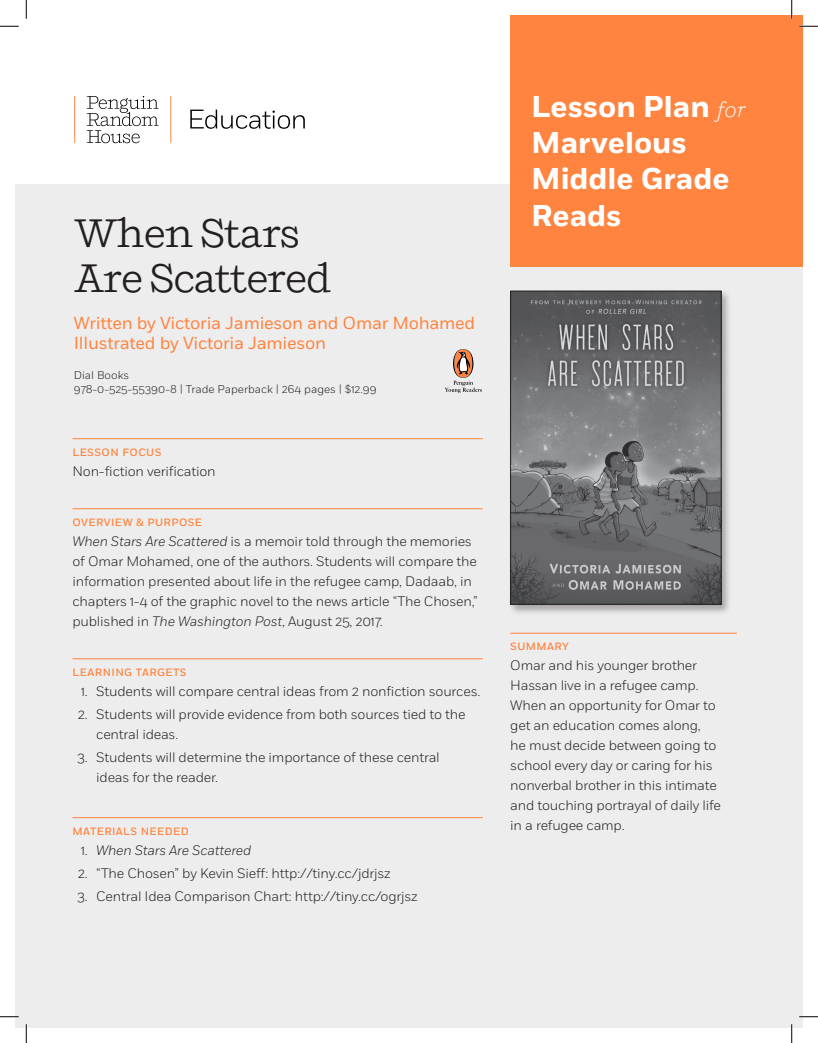
<style>
.page{position:relative;width:818px;height:1043px;background:#fff}
.page>*{position:absolute;margin:0;border:0;box-sizing:border-box;transform-origin:0 0}
.Book_Title{font:40px "Shift";letter-spacing:-.035em;color:#231f20}
.t1{font:700 30px/36.2px "Fort";color:#fff}
.Author{font:17.5px/20px "Fort";letter-spacing:-.015em;color:#ff8440}
.Section_Body_-_Style{font:300 13.75px/20px "Fort";letter-spacing:-.015em;color:#231f20}
.Section_Body_Numbers{font:300 13.75px/20px "Fort";letter-spacing:-.015em;color:#231f20}
.Section_Body_Numbers-2{font:italic 300 13.75px "Fort";letter-spacing:-.015em;color:#231f20}
.Specs{font:300 11.25px "Fort";color:#231f20}
.Section_Header{font:500 10.62px "Fort";letter-spacing:.04em;color:#ff8440}
.s1{font-style:italic}
.s2{font-style:normal}
.s3{font-family:"Shift";font-weight:300;font-style:italic;font-size:21.25px}
</style>
<div class="page">
<div style="left:15px;top:185px;width:787px;height:843px;background:#ededed"></div>
<div style="left:510px;top:15px;width:292px;height:252px;background:#ff8440"></div>
<svg style="left:87px;top:96px;width:72px;height:47px"></svg>
<svg style="left:74px;top:96px;width:1px;height:47px"></svg>
<svg style="left:170px;top:96px;width:1px;height:47px"></svg>
<svg style="left:190px;top:110px;width:115px;height:19px"></svg>
<div style="left:508px;top:289px;width:224px;height:326px;background:#231f20;opacity:.35"></div>
<img style="left:512px;top:293px;width:207px;height:309px">
<div style="left:510px;top:291px;width:211px;height:313px;border:1px solid #231f20"></div>
<svg style="left:444px;top:349px;width:37px;height:44px"></svg>
<hr style="left:72px;top:438px;width:411px;height:1px;background:#ff8440">
<hr style="left:72px;top:508px;width:411px;height:1px;background:#ff8440">
<hr style="left:72px;top:658px;width:411px;height:1px;background:#ff8440">
<hr style="left:72px;top:817px;width:411px;height:1px;background:#ff8440">
<hr style="left:510px;top:633px;width:226px;height:1px;background:#ff8440">
<svg style="left:0;top:25px;width:19px;height:2px"></svg>
<svg style="left:799px;top:25px;width:19px;height:2px"></svg>
<svg style="left:0;top:1016px;width:19px;height:1px"></svg>
<svg style="left:799px;top:1015px;width:19px;height:2px"></svg>
<svg style="left:25px;top:0;width:2px;height:19px"></svg>
<svg style="left:25px;top:1024px;width:2px;height:18px"></svg>
<svg style="left:791px;top:0;width:1px;height:19px"></svg>
<svg style="left:791px;top:1024px;width:1px;height:18px"></svg>
<p class="Book_Title" style="left:74px;top:209px;width:228px">When Stars</p>
<p class="Book_Title" style="left:74px;top:254px;width:259px">Are Scattered</p>
<p class="Author" style="left:74px;top:313px;width:403px">Written by Victoria Jamieson and Omar Mohamed<br>Illustrated by Victoria Jamieson</p>
<p class="Specs" style="left:74px;top:368px;width:57px">Dial Books</p>
<p class="Specs" style="left:74px;top:382px;width:304px">978-0-525-55390-8 | Trade Paperback | 264 pages | $12.99</p>
<p class="Section_Header" style="left:72px;top:446px;width:90px">LESSON FOCUS</p>
<p class="Section_Body_-_Style" style="left:72px;top:461px;width:145px">Non-fiction verification</p>
<p class="Section_Header" style="left:72px;top:516px;width:131px">OVERVIEW &amp; PURPOSE</p>
<p class="Section_Body_-_Style" style="left:72px;top:531px;width:407px"><span class="s1">When Stars Are Scattered</span> is a memoir told through the memories of Omar Mohamed, one of the authors. Students will compare the information presented about life in the refugee camp, Dadaab, in chapters 1-4 of the graphic novel to the news article “The Chosen,” published in <span class="s1">The Washington Post</span>, August 25, 2017.</p>
<p class="Section_Header" style="left:72px;top:666px;width:115px">LEARNING TARGETS</p>
<p class="Section_Body_Numbers" style="left:81px;top:681px;width:401px">1. Students will compare central ideas from 2 nonfiction sources.</p>
<p class="Section_Body_Numbers" style="left:96px;top:704px;width:371px;text-indent:-18px">2. Students will provide evidence from both sources tied to the central ideas.</p>
<p class="Section_Body_Numbers" style="left:96px;top:747px;width:345px;text-indent:-19px">3. Students will determine the importance of these central ideas for the reader.</p>
<p class="Section_Header" style="left:72px;top:824px;width:118px">MATERIALS NEEDED</p>
<p class="Section_Body_Numbers-2" style="left:81px;top:842px;width:172px"><span class="s2">1.</span> When Stars Are Scattered</p>
<p class="Section_Body_Numbers" style="left:78px;top:863px;width:314px">2. “The Chosen” by Kevin Sieff: http://tiny.cc/jdrjsz</p>
<p class="Section_Body_Numbers" style="left:77px;top:886px;width:342px">3. Central Idea Comparison Chart: http://tiny.cc/ogrjsz</p>
<h2 class="t1" style="left:531px;top:89px;width:216px">Lesson Plan <span class="s3">for<br></span>Marvelous<br>Middle Grade</h2>
<h2 class="t1" style="left:531px;top:198px;width:92px">Reads</h2>
<p class="Section_Header" style="left:510px;top:640px;width:60px">SUMMARY</p>
<p class="Section_Body_-_Style" style="left:510px;top:655px;width:212px">Omar and his younger brother<br>Hassan live in a refugee camp.<br>When an opportunity for Omar to get an education comes along,<br>he must decide between going to school every day or caring for his nonverbal brother in this intimate and touching portrayal of daily life in a refugee camp.</p>
</div>
